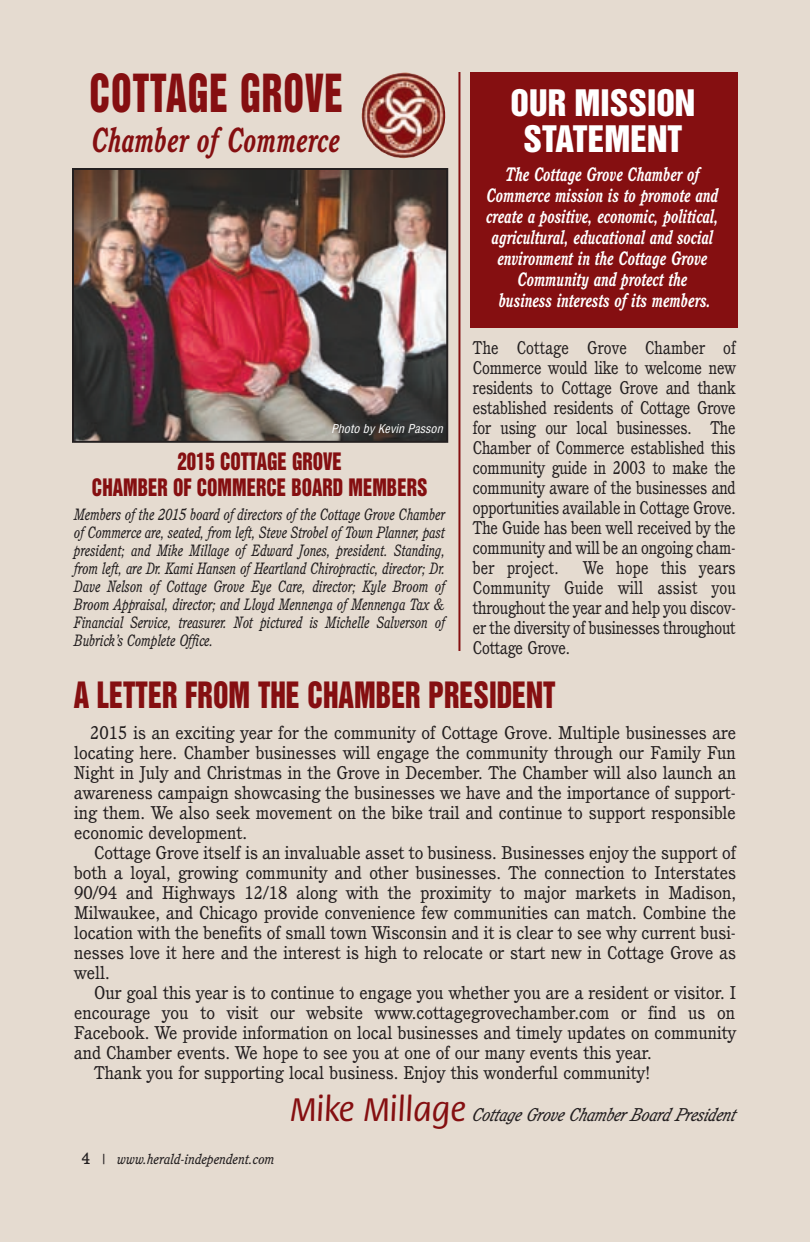
<style>
.page{position:relative;width:810px;height:1242px;background:#e5dbd0}
.page>*{position:absolute;margin:0;border:0;box-sizing:border-box;transform-origin:0 0}
.t1{font:48px "Helvetica Inserat";letter-spacing:.025em;color:#850f11;scale:.78 1}
.t2{font:italic 700 34px "Cushing";letter-spacing:.01em;color:#850f11;scale:.78 1}
.t3{font:33.4px/36px "Helvetica Inserat";color:#fff;text-align:center}
.t4{font:33.2px "Helvetica Inserat";color:#850f11;scale:.84 1}
.t5{font:22px/26px "Helvetica Inserat";color:#850f11;text-align:center;scale:.85 1}
.t6{font:italic 700 19px/21px "Cushing";color:#fff;text-align:center;scale:.8 1}
.t7{font:18px/20px "Cushing";color:#231f20;text-align:justify}
.t8{font:18px/20px "Cushing";color:#231f20;text-align:justify;scale:.9 1}
.t9{font:italic 18px "Cushing";letter-spacing:-.01em;color:#231f20;scale:.95 1}
.t10{font:italic 16px/18px "Cushing";color:#231f20;text-align:justify;scale:.85 1}
.t11{font:italic 14px "Cushing";color:#231f20}
.t12{font:italic condensed 11.8px "Helvetica";color:#fff}
.s1{font-family:"Flora";font-weight:500;font-style:normal;font-size:36px;color:#850f11}
.s2{font-weight:500;font-style:normal;font-size:16px}
</style>
<div class="page">
<img style="left:75px;top:171px;width:370px;height:269px">
<div style="left:72px;top:168px;width:376px;height:275px;border:2px solid #231f20"></div>
<div style="left:471px;top:72px;width:267px;height:255px;background:#850f11"></div>
<img style="left:362px;top:73px;width:84px;height:85px">
<hr style="left:458px;top:72px;width:2px;height:579px;background:#850f11">
<h1 class="t1" style="left:89px;top:74px;width:327px">COTTAGE GROVE</h1>
<h2 class="t2" style="left:92px;top:127px;width:319px">Chamber of Commerce</h2>
<p class="t12" style="left:331px;top:422px;width:113px">Photo by Kevin Passon</p>
<p class="t5" style="left:92px;top:449px;width:396px">2015 COTTAGE GROVE<br>CHAMBER OF COMMERCE BOARD MEMBERS</p>
<p class="t10" style="left:74px;top:507px;width:438px">Members of the 2015 board of directors of the Cottage Grove Chamber of Commerce are, seated, from left, Steve Strobel of Town Planner, past president; and Mike Millage of Edward Jones, president. Standing, from left, are Dr. Kami Hansen of Heartland Chiropractic, director; Dr.<br>Dave Nelson of Cottage Grove Eye Care, director; Kyle Broom of Broom Appraisal, director; and Lloyd Mennenga of Mennenga Tax &amp; Financial Service, treasurer. Not pictured is Michelle Salverson of Bubrick’s Complete Office.</p>
<h3 class="t3" style="left:511px;top:86px;width:186px">OUR MISSION<br>STATEMENT</h3>
<p class="t6" style="left:487px;top:165px;width:292px">The Cottage Grove Chamber of Commerce mission is to promote and create a positive, economic, political, agricultural, educational and social environment in the Cottage Grove Community and protect the<br>business interests of its members.</p>
<p class="t8" style="left:473px;top:340px;width:294px">The Cottage Grove Chamber of Commerce would like to welcome new residents to Cottage Grove and thank established residents of Cottage Grove for using our local businesses. The Chamber of Commerce established this community guide in 2003 to make the community aware of the businesses and opportunities available in Cottage Grove.<br>The Guide has been well received by the community and will be an ongoing cham&shy;ber project.</p>
<p class="t8" style="left:473px;top:560px;width:294px;text-indent:110px">We hope this years Community Guide will assist you throughout the year and help you discov&shy;er the diversity of businesses throughout Cottage Grove.</p>
<h3 class="t4" style="left:74px;top:681px;width:575px">A LETTER FROM THE CHAMBER PRESIDENT</h3>
<p class="t7" style="left:74px;top:724px;width:664px;text-indent:16px">2015 is an exciting year for the community of Cottage Grove. Multiple businesses are locating here. Chamber businesses will engage the community through our Family Fun Night in July and Christmas in the Grove in December. The Chamber will also launch an awareness campaign showcasing the businesses we have and the importance of support&shy;ing them. We also seek movement on the bike trail and continue to support responsible economic development.</p>
<p class="t7" style="left:74px;top:844px;width:664px;text-indent:20px">Cottage Grove itself is an invaluable asset to business. Businesses enjoy the support of both a loyal, growing community and other businesses. The connection to Interstates 90/94 and Highways 12/18 along with the proximity to major markets in Madison, Milwaukee, and Chicago provide convenience few communities can match. Combine the location with the benefits of small town Wisconsin and it is clear to see why current busi&shy;nesses love it here and the interest is high to relocate or start new in Cottage Grove as well.</p>
<p class="t7" style="left:94px;top:984px;width:644px">Our goal this year is to continue to engage you whether you are a resident or visitor. I</p>
<p class="t7" style="left:74px;top:1004px;width:663px">encourage you to visit our website www.cottagegrovechamber.com or find us on</p>
<p class="t7" style="left:74px;top:1024px;width:663px">Facebook. We provide information on local businesses and timely updates on community</p>
<p class="t7" style="left:74px;top:1044px;width:579px">and Chamber events. We hope to see you at one of our many events this year.</p>
<p class="t7" style="left:94px;top:1064px;width:558px">Thank you for supporting local business. Enjoy this wonderful community!</p>
<p class="t9" style="left:291px;top:1108px;width:470px"><span class="s1">Mike Millage</span> Cottage Grove Chamber Board President</p>
<p class="t11" style="left:81px;top:1153px;width:195px"><span class="s2">4</span> | www.herald-independent.com</p>
</div>
